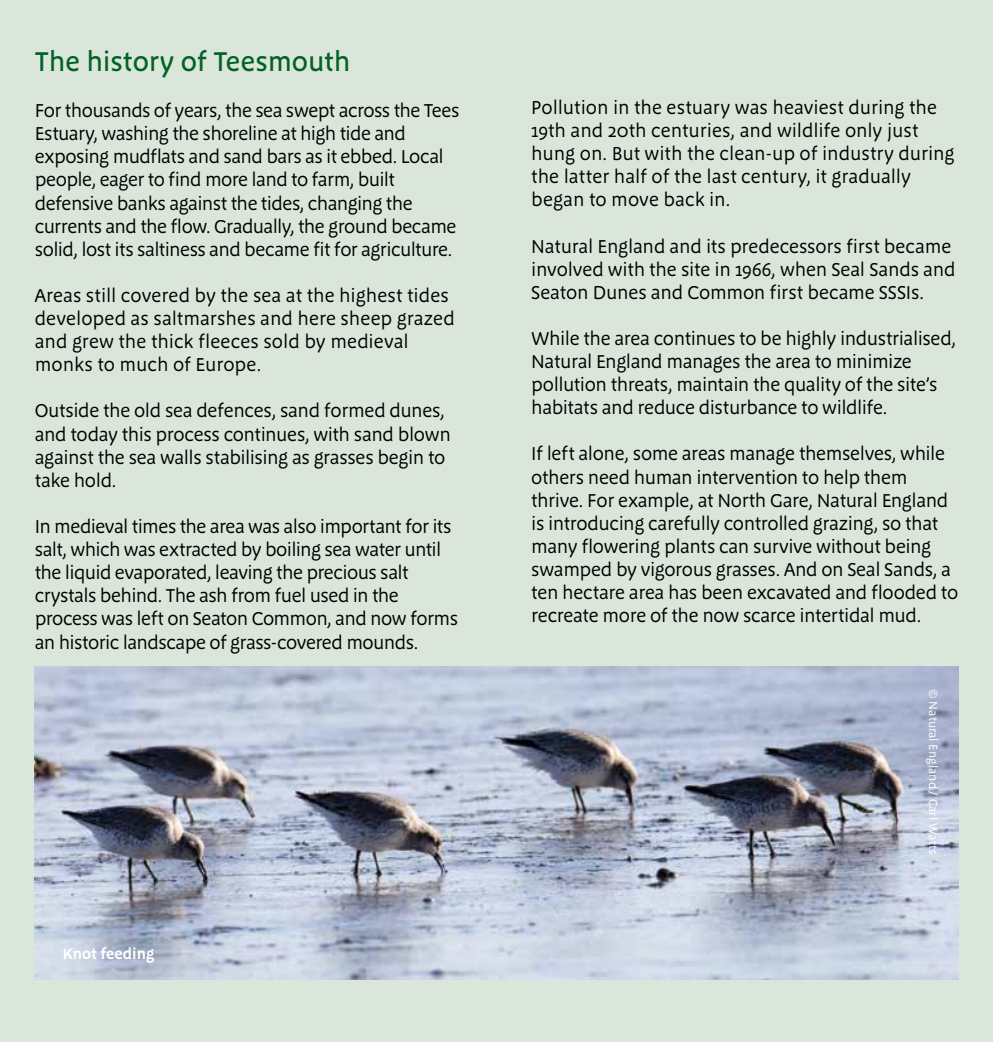
<style>
.page{position:relative;width:993px;height:1042px;background:#fff}
.page>*{position:absolute;margin:0;border:0;box-sizing:border-box;transform-origin:0 0}
.t1{font:500 28px "Megano OT";letter-spacing:-.005em;color:#006225}
.t2{font:19.25px/23.1px "Megano OT";letter-spacing:-.02em;color:#000}
.t3{font:19.25px/23.1px "Megano OT";color:#000}
.t4{font:600 15.75px "Megano OT";color:#fff}
.t5{font:12.25px "Megano OT";color:#fff}
</style>
<div class="page">
<div style="left:0;top:0;width:511px;height:1042px;background:#dbe6db"></div>
<div style="left:481px;top:0;width:511px;height:1042px;background:#dbe6db"></div>
<img style="left:35px;top:666px;width:922px;height:314px">
<h1 class="t1" style="left:35px;top:45px;width:317px">The history of Teesmouth</h1>
<p class="t2" style="left:35px;top:99px;width:426px">For thousands of years, the sea swept across the Tees Estuary, washing the shoreline at high tide and exposing mudflats and sand bars as it ebbed. Local people, eager to find more land to farm, built defensive banks against the tides, changing the currents and the flow. Gradually, the ground became solid, lost its saltiness and became fit for agriculture.</p>
<p class="t3" style="left:35px;top:284px;width:421px">Areas still covered by the sea at the highest tides developed as saltmarshes and here sheep grazed and grew the thick fleeces sold by medieval monks to much of Europe.</p>
<p class="t2" style="left:35px;top:399px;width:417px">Outside the old sea defences, sand formed dunes, and today this process continues, with sand blown against the sea walls stabilising as grasses begin to take hold.</p>
<p class="t2" style="left:35px;top:515px;width:425px">In medieval times the area was also important for its salt, which was extracted by boiling sea water until the liquid evaporated, leaving the precious salt crystals behind. The ash from fuel used in the process was left on Seaton Common, and now forms an historic landscape of grass-covered mounds.</p>
<p class="t4" style="left:63px;top:944px;width:93px">Knot feeding</p>
<p class="t2" style="left:531px;top:96px;width:425px">Pollution in the estuary was heaviest during the 19th and 20th centuries, and wildlife only just hung on. But with the clean-up of industry during the latter half of the last century, it gradually began to move back in.</p>
<p class="t2" style="left:531px;top:234px;width:425px">Natural England and its predecessors first became involved with the site in 1966, when Seal Sands and<br>Seaton Dunes and Common first became SSSIs.</p>
<p class="t2" style="left:531px;top:327px;width:426px">While the area continues to be highly industrialised, Natural England manages the area to minimize pollution threats, maintain the quality of the site’s habitats and reduce disturbance to wildlife.</p>
<p class="t2" style="left:531px;top:442px;width:428px">If left alone, some areas manage themselves, while others need human intervention to help them thrive. For example, at North Gare, Natural England is introducing carefully controlled grazing, so that many flowering plants can survive without being swamped by vigorous grasses. And on Seal Sands, a ten hectare area has been excavated and flooded to recreate more of the now scarce intertidal mud.</p>
<p class="t5" style="left:940px;top:689px;width:166px;rotate:90deg">© Natural England / Carl Watts</p>
</div>
